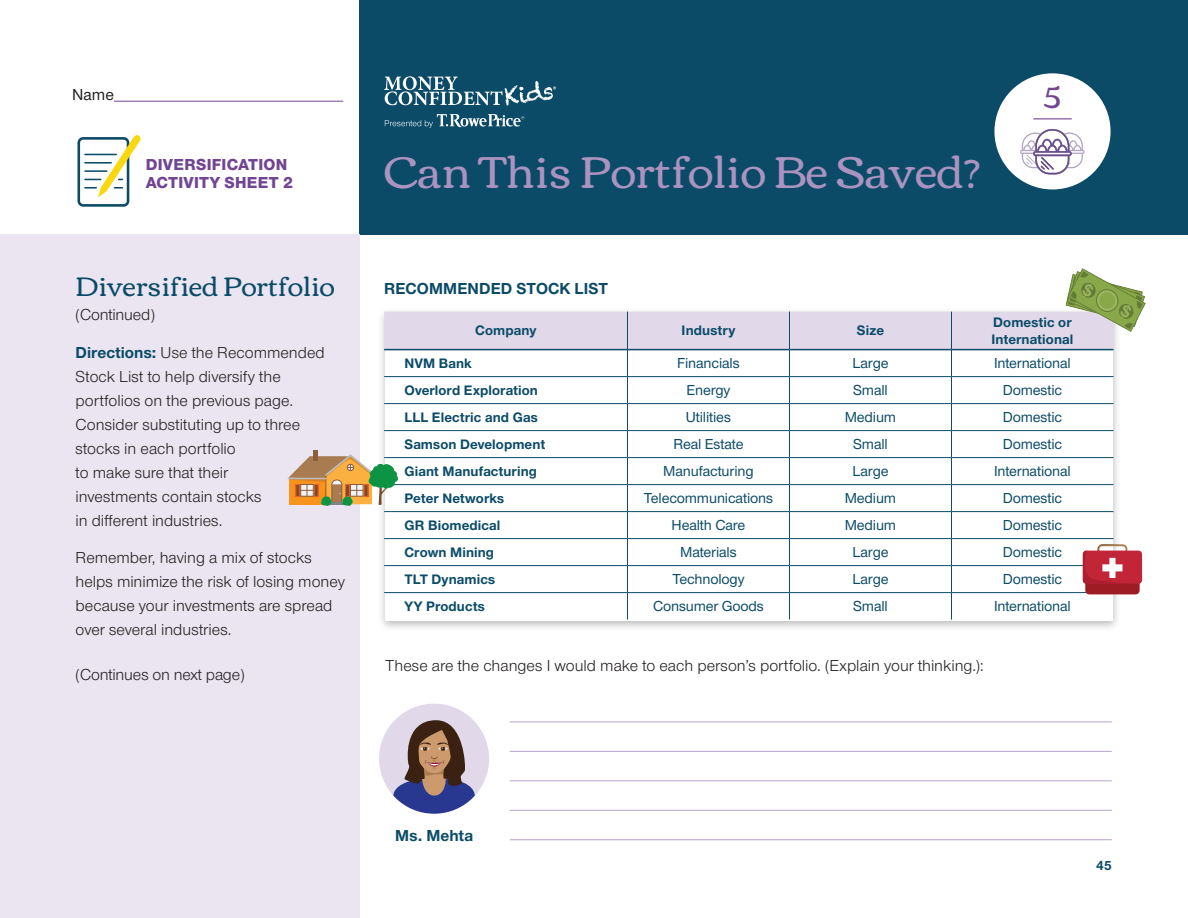
<style>
.page{position:relative;width:1188px;height:918px;background:#fff}
.page>*{position:absolute;margin:0;border:0;box-sizing:border-box;transform-origin:0 0}
.t1{font:45px "Corben";color:#ab93bf}
.t2{font:30px "Corben";color:#724592}
.t3{font:27px "Corben";color:#0b4b68}
.t4{font:16.5px/24px "Nimbus Sans Novus";color:#231f20}
.t5{font:800 16.5px/18px "Nimbus Sans Novus";letter-spacing:.015em;color:#724592}
.t6{font:700 16.5px "Nimbus Sans Novus";letter-spacing:.005em;color:#0b4b68}
.t7{font:500 16.5px "Nimbus Sans Novus";color:#231f20}
.t8{font:500 15px "Nimbus Sans Novus";letter-spacing:-.01em;color:#0b4b68}
.t9{font:700 14.25px/16.5px "Nimbus Sans Novus";letter-spacing:.01em;color:#0b4b68}
.t10{font:700 13.5px "Nimbus Sans Novus";color:#0b4b68}
.s1{font-weight:700;color:#0b4b68}
</style>
<div class="page">
<div style="left:360px;top:0;width:828px;height:234px;background:#0b4b68"></div>
<svg style="left:384px;top:76px;width:172px;height:30px"></svg>
<svg style="left:385px;top:114px;width:139px;height:14px"></svg>
<hr style="left:114px;top:101px;width:229px;height:1px;background:#724592">
<svg style="left:77px;top:135px;width:64px;height:72px"></svg>
<div style="left:0;top:234px;width:360px;height:684px;background:#eae5f0"></div>
<div style="left:994px;top:73px;width:117px;height:116px;background:#fff;border-radius:50%"></div>
<hr style="left:1033px;top:118px;width:39px;height:1px;background:#724592">
<svg style="left:1020px;top:129px;width:65px;height:45px"></svg>
<div style="left:377px;top:307px;width:744px;height:325px;background:#231f20;opacity:.3"></div>
<hr style="left:510px;top:751px;width:602px;height:1px;background:#724592">
<hr style="left:510px;top:810px;width:602px;height:1px;background:#724592">
<hr style="left:510px;top:839px;width:602px;height:1px;background:#724592">
<hr style="left:510px;top:780px;width:602px;height:1px;background:#724592">
<div style="left:379px;top:704px;width:110px;height:110px;background:#e1d9e9;border-radius:50%"></div>
<svg style="left:393px;top:720px;width:87px;height:94px"></svg>
<hr style="left:510px;top:722px;width:602px;height:1px;background:#724592">
<svg style="left:288px;top:269px;width:858px;height:351px"></svg>
<p class="t7" style="left:72px;top:83px;width:43px">Name</p>
<p class="t5" style="left:146px;top:154px;width:149px">DIVERSIFICATION<br>ACTIVITY SHEET 2</p>
<h3 class="t3" style="left:76px;top:267px;width:261px">Diversified Portfolio</h3>
<p class="t4" style="left:76px;top:302px;width:81px">(Continued)</p>
<p class="t4" style="left:76px;top:340px;width:251px"><span class="s1">Directions:</span> Use the Recommended<br>Stock List to help diversify the portfolios on the previous page.<br>Consider substituting up to three stocks in each portfolio<br>to make sure that their<br>investments contain stocks<br>in different industries.</p>
<p class="t4" style="left:76px;top:545px;width:271px">Remember, having a mix of stocks helps minimize the risk of losing money because your investments are spread over several industries.</p>
<p class="t4" style="left:76px;top:662px;width:171px">(Continues on next page)</p>
<h1 class="t1" style="left:384px;top:139px;width:598px">Can This Portfolio Be Saved?</h1>
<p class="t6" style="left:384px;top:278px;width:225px">RECOMMENDED STOCK LIST</p>
<h2 class="t2" style="left:1044px;top:75px;width:18px">5</h2>
<p class="t9" style="left:475px;top:322px;width:63px">Company</p>
<p class="t9" style="left:682px;top:322px;width:55px">Industry</p>
<p class="t9" style="left:857px;top:322px;width:29px">Size</p>
<p class="t9" style="left:992px;top:313px;width:83px">Domestic or<br>International</p>
<p class="t9" style="left:404px;top:354px;width:69px">NVM Bank</p>
<p class="t8" style="left:677px;top:353px;width:64px">Financials</p>
<p class="t8" style="left:852px;top:353px;width:38px">Large</p>
<p class="t8" style="left:994px;top:353px;width:78px">International</p>
<p class="t9" style="left:404px;top:381px;width:135px">Overlord Exploration</p>
<p class="t8" style="left:687px;top:380px;width:45px">Energy</p>
<p class="t8" style="left:853px;top:380px;width:36px">Small</p>
<p class="t8" style="left:1003px;top:380px;width:61px">Domestic</p>
<p class="t9" style="left:404px;top:408px;width:135px">LLL Electric and Gas</p>
<p class="t8" style="left:686px;top:407px;width:47px">Utilities</p>
<p class="t8" style="left:845px;top:407px;width:53px">Medium</p>
<p class="t8" style="left:1003px;top:407px;width:61px">Domestic</p>
<p class="t9" style="left:404px;top:435px;width:142px">Samson Development</p>
<p class="t8" style="left:673px;top:434px;width:72px">Real Estate</p>
<p class="t8" style="left:853px;top:434px;width:36px">Small</p>
<p class="t8" style="left:1003px;top:434px;width:61px">Domestic</p>
<p class="t9" style="left:404px;top:462px;width:134px">Giant Manufacturing</p>
<p class="t8" style="left:663px;top:461px;width:92px">Manufacturing</p>
<p class="t8" style="left:852px;top:461px;width:38px">Large</p>
<p class="t8" style="left:994px;top:461px;width:78px">International</p>
<p class="t9" style="left:404px;top:489px;width:101px">Peter Networks</p>
<p class="t8" style="left:644px;top:488px;width:131px">Telecommunications</p>
<p class="t8" style="left:845px;top:488px;width:53px">Medium</p>
<p class="t8" style="left:1003px;top:488px;width:61px">Domestic</p>
<p class="t9" style="left:404px;top:516px;width:98px">GR Biomedical</p>
<p class="t8" style="left:672px;top:515px;width:75px">Health Care</p>
<p class="t8" style="left:845px;top:515px;width:53px">Medium</p>
<p class="t8" style="left:1003px;top:515px;width:61px">Domestic</p>
<p class="t9" style="left:404px;top:543px;width:91px">Crown Mining</p>
<p class="t8" style="left:680px;top:542px;width:58px">Materials</p>
<p class="t8" style="left:852px;top:542px;width:38px">Large</p>
<p class="t8" style="left:1003px;top:542px;width:61px">Domestic</p>
<p class="t9" style="left:404px;top:570px;width:92px">TLT Dynamics</p>
<p class="t8" style="left:672px;top:569px;width:74px">Technology</p>
<p class="t8" style="left:852px;top:569px;width:38px">Large</p>
<p class="t8" style="left:1003px;top:569px;width:61px">Domestic</p>
<p class="t9" style="left:404px;top:597px;width:82px">YY Products</p>
<p class="t8" style="left:653px;top:596px;width:112px">Consumer Goods</p>
<p class="t8" style="left:853px;top:596px;width:36px">Small</p>
<p class="t8" style="left:994px;top:596px;width:78px">International</p>
<p class="t4" style="left:385px;top:653px;width:600px">These are the changes I would make to each person’s portfolio. (Explain your thinking.):</p>
<p class="t6" style="left:395px;top:824px;width:79px">Ms. Mehta</p>
<p class="t10" style="left:1096px;top:857px;width:17px">45</p>
</div>
